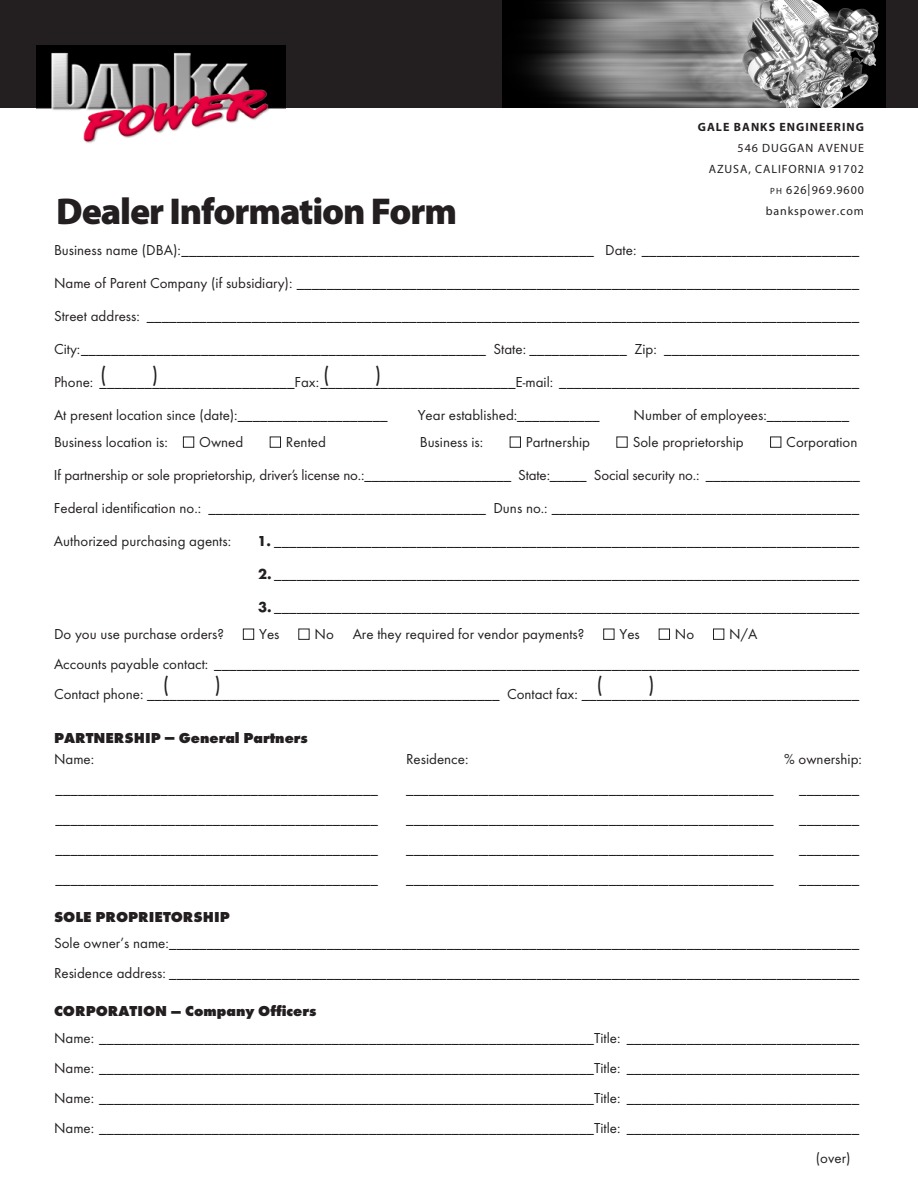
<style>
.page{position:relative;width:918px;height:1188px;background:#fff}
.page>*{position:absolute;margin:0;border:0;box-sizing:border-box;transform-origin:0 0}
.t1{font:900 37.5px "Myriad Pro";letter-spacing:-.03em;color:#231f20}
.t2{font:22.5px "Futura T";color:#231f20}
.t3{font:15px/30px "Futura T";color:#231f20}
.t4{font:800 15px "Futura T";color:#231f20}
.t5{font:12px/21px "Myriad Pro";letter-spacing:.075em;color:#231f20;text-align:right}
.t6{font:700 12px "Myriad Pro";letter-spacing:.085em;color:#231f20}
.s1{font-size:9px}
.s2{color:#fff}
.s3{font-weight:700}
</style>
<div class="page">
<div style="left:0;top:0;width:918px;height:108px;background:#231f20"></div>
<img style="left:37px;top:46px;width:248px;height:97px">
<img style="left:503px;top:0;width:382px;height:108px">
<h1 class="t1" style="left:56px;top:198px;width:402px">Dealer Information Form</h1>
<p class="t6" style="left:698px;top:122px;width:168px">GALE BANKS ENGINEERING</p>
<p class="t5" style="left:709px;top:138px;width:157px">546 DUGGAN AVENUE<br>AZUSA, CALIFORNIA 91702<br><span class="s1">PH</span> 626|969.9600 bankspower.com</p>
<p class="t3" style="left:54px;top:235px;width:807px">Business name (DBA):_______________________________________________________ Date: _____________________________</p>
<p class="t3" style="left:54px;top:268px;width:807px">Name of Parent Company (if subsidiary): ___________________________________________________________________________</p>
<p class="t3" style="left:54px;top:300px;width:807px;line-height:33px">Street address: _______________________________________________________________________________________________<br>City:______________________________________________________ State: _____________ Zip: __________________________</p>
<p class="t3" style="left:54px;top:366px;width:807px;line-height:33px">Phone: __________________________Fax:__________________________E-mail: ________________________________________<br>At present location since (date):____________________</p>
<h2 class="t2" style="left:100px;top:361px;width:8px">(</h2>
<h2 class="t2" style="left:152px;top:361px;width:8px">)</h2>
<h2 class="t2" style="left:323px;top:361px;width:8px">(</h2>
<h2 class="t2" style="left:375px;top:361px;width:8px">)</h2>
<p class="t3" style="left:418px;top:400px;width:184px">Year established:___________</p>
<p class="t3" style="left:634px;top:400px;width:217px">Number of employees:___________</p>
<p class="t3" style="left:54px;top:427px;width:191px">Business location is: <span class="s2">■</span> Owned</p>
<p class="t3" style="left:270px;top:427px;width:58px"><span class="s2">■</span> Rented</p>
<p class="t3" style="left:420px;top:427px;width:65px">Business is:</p>
<p class="t3" style="left:510px;top:427px;width:82px"><span class="s2">■</span> Partnership</p>
<p class="t3" style="left:616px;top:427px;width:129px"><span class="s2">■</span> Sole proprietorship</p>
<p class="t3" style="left:770px;top:427px;width:89px"><span class="s2">■</span> Corporation</p>
<p class="t3" style="left:54px;top:460px;width:808px">If partnership or sole proprietorship, driver’s license no.:____________________ State:_____ Social security no.: _____________________</p>
<p class="t3" style="left:54px;top:493px;width:807px">Federal identification no.: _____________________________________ Duns no.: _________________________________________</p>
<p class="t3" style="left:54px;top:526px;width:179px">Authorized purchasing agents:</p>
<p class="t3" style="left:257px;top:526px;width:603px"><span class="s3">1.</span> ______________________________________________________________________________</p>
<p class="t3" style="left:258px;top:559px;width:602px"><span class="s3">2.</span> ______________________________________________________________________________</p>
<p class="t3" style="left:54px;top:594px;width:807px;line-height:27px;text-indent:204px"><span class="s3">3.</span> ______________________________________________________________________________<br>Do you use purchase orders? <span class="s2">■</span> Yes <span class="s2">■</span> No</p>
<p class="t3" style="left:353px;top:619px;width:233px">Are they required for vendor payments?</p>
<p class="t3" style="left:603px;top:619px;width:38px"><span class="s2">■</span> Yes</p>
<p class="t3" style="left:659px;top:619px;width:37px"><span class="s2">■</span> No</p>
<p class="t3" style="left:54px;top:619px;width:807px;text-indent:659px"><span class="s2">■</span> N/A<br>Accounts payable contact: ______________________________________________________________________________________<br>Contact phone: _______________________________________________ Contact fax: _____________________________________</p>
<p class="t4" style="left:54px;top:729px;width:255px">PARTNERSHIP – General Partners</p>
<p class="t3" style="left:54px;top:744px;width:42px">Name:</p>
<p class="t3" style="left:406px;top:744px;width:64px">Residence:</p>
<p class="t3" style="left:784px;top:744px;width:79px">% ownership:</p>
<p class="t3" style="left:56px;top:774px;width:324px">___________________________________________</p>
<p class="t3" style="left:406px;top:774px;width:369px">_________________________________________________</p>
<p class="t3" style="left:799px;top:774px;width:61px">________</p>
<p class="t3" style="left:55px;top:804px;width:324px">___________________________________________</p>
<p class="t3" style="left:406px;top:804px;width:369px">_________________________________________________</p>
<p class="t3" style="left:799px;top:804px;width:61px">________</p>
<p class="t3" style="left:55px;top:834px;width:324px">___________________________________________</p>
<p class="t3" style="left:406px;top:834px;width:369px">_________________________________________________</p>
<p class="t3" style="left:799px;top:834px;width:61px">________</p>
<p class="t3" style="left:55px;top:864px;width:324px">___________________________________________</p>
<p class="t3" style="left:406px;top:864px;width:369px">_________________________________________________</p>
<p class="t3" style="left:799px;top:864px;width:61px">________</p>
<p class="t4" style="left:54px;top:908px;width:177px">SOLE PROPRIETORSHIP</p>
<p class="t3" style="left:54px;top:928px;width:807px">Sole owner’s name:____________________________________________________________________________________________<br>Residence address: ____________________________________________________________________________________________</p>
<p class="t4" style="left:54px;top:1002px;width:264px">CORPORATION – Company Officers</p>
<p class="t3" style="left:54px;top:1023px;width:807px">Name: __________________________________________________________________Title: _______________________________</p>
<p class="t3" style="left:54px;top:1053px;width:807px">Name: __________________________________________________________________Title: _______________________________</p>
<p class="t3" style="left:54px;top:1083px;width:807px">Name: __________________________________________________________________Title: _______________________________</p>
<p class="t3" style="left:54px;top:1113px;width:807px">Name: __________________________________________________________________Title: _______________________________</p>
<p class="t3" style="left:816px;top:1143px;width:36px">(over)</p>
<h2 class="t2" style="left:163px;top:672px;width:8px">(</h2>
<h2 class="t2" style="left:214px;top:672px;width:8px">)</h2>
<h2 class="t2" style="left:596px;top:672px;width:8px">(</h2>
<h2 class="t2" style="left:648px;top:672px;width:8px">)</h2>
</div>
